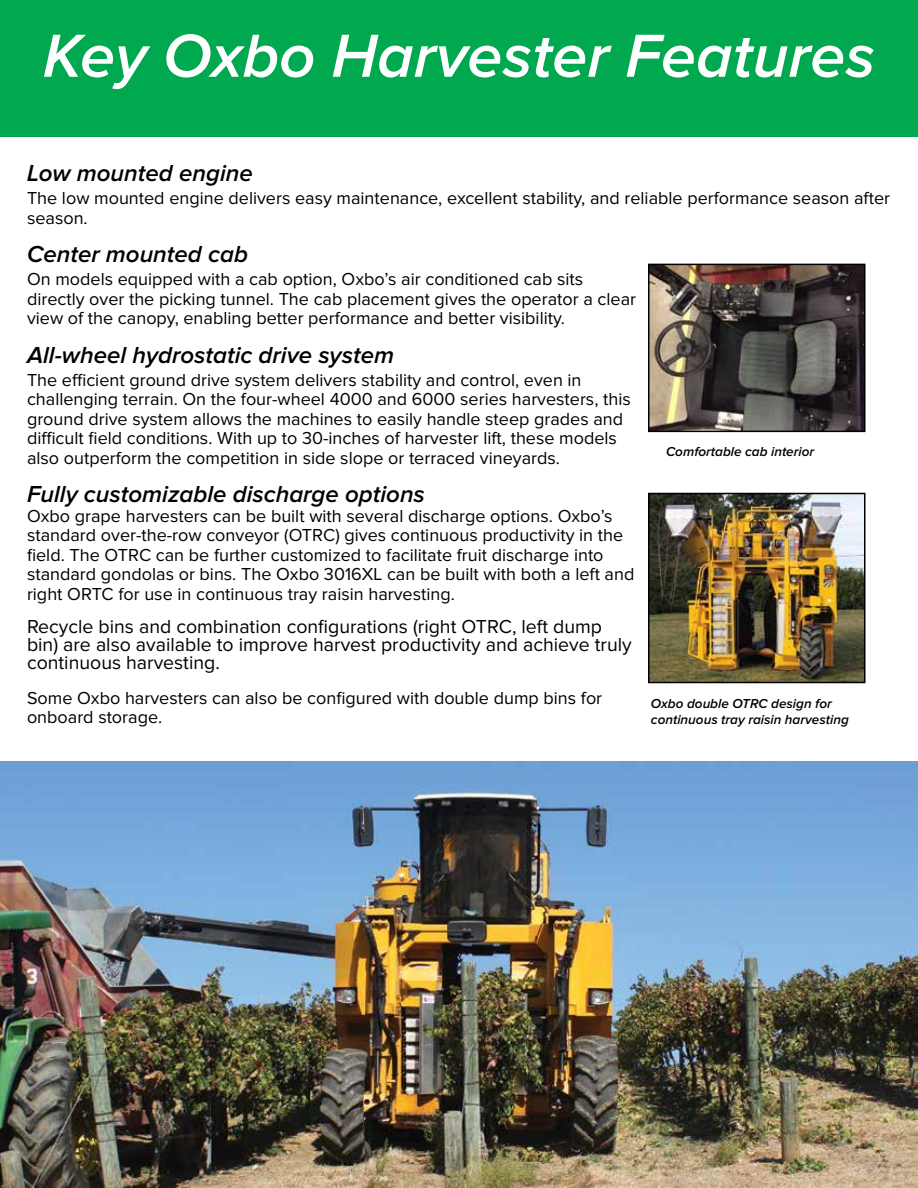
<style>
.page{position:relative;width:918px;height:1188px;background:#fff}
.page>*{position:absolute;margin:0;border:0;box-sizing:border-box;transform-origin:0 0}
.t1{font:italic 600 63px "Proxima Nova";color:#fff}
.t2{font:italic 600 24px "Proxima Nova";color:#000}
.t3{font:19.5px/18px "Proxima Nova";color:#000}
.t4{font:18px/19.5px "Proxima Nova";color:#000}
.t5{font:italic 600 13.5px/16.2px "Proxima Nova";color:#000}
</style>
<div class="page">
<div style="left:0;top:0;width:918px;height:136px;background:#00a850"></div>
<img style="left:651px;top:267px;width:212px;height:162px">
<div style="left:648px;top:264px;width:218px;height:168px;border:2px solid #000"></div>
<img style="left:651px;top:496px;width:212px;height:184px">
<div style="left:648px;top:493px;width:218px;height:190px;border:2px solid #000"></div>
<img style="left:0;top:761px;width:918px;height:427px">
<h1 class="t1" style="left:43px;top:27px;width:834px">Key Oxbo Harvester Features</h1>
<h2 class="t2" style="left:27px;top:162px;width:227px">Low mounted engine</h2>
<p class="t4" style="left:27px;top:189px;width:865px">The low mounted engine delivers easy maintenance, excellent stability, and reliable performance season after season.</p>
<h2 class="t2" style="left:27px;top:243px;width:222px">Center mounted cab</h2>
<p class="t4" style="left:27px;top:270px;width:611px">On models equipped with a cab option, Oxbo’s air conditioned cab sits directly over the picking tunnel. The cab placement gives the operator a clear view of the canopy, enabling better performance and better visibility.</p>
<h2 class="t2" style="left:27px;top:344px;width:369px">All-wheel hydrostatic drive system</h2>
<p class="t4" style="left:27px;top:371px;width:605px">The efficient ground drive system delivers stability and control, even in challenging terrain. On the four-wheel 4000 and 6000 series harvesters, this ground drive system allows the machines to easily handle steep grades and difficult field conditions. With up to 30-inches of harvester lift, these models also outperform the competition in side slope or terraced vineyards.</p>
<h2 class="t2" style="left:27px;top:483px;width:399px">Fully customizable discharge options</h2>
<p class="t4" style="left:27px;top:507px;width:609px">Oxbo grape harvesters can be built with several discharge options. Oxbo’s standard over-the-row conveyor (OTRC) gives continuous productivity in the field. The OTRC can be further customized to facilitate fruit discharge into standard gondolas or bins. The Oxbo 3016XL can be built with both a left and right ORTC for use in continuous tray raisin harvesting.</p>
<p class="t3" style="left:27px;top:619px;width:606px">Recycle bins and combination configurations (right OTRC, left dump bin) are also available to improve harvest productivity and achieve truly continuous harvesting.</p>
<p class="t4" style="left:27px;top:689px;width:577px">Some Oxbo harvesters can also be configured with double dump bins for onboard storage.</p>
<p class="t5" style="left:666px;top:444px;width:150px">Comfortable cab interior</p>
<p class="t5" style="left:651px;top:696px;width:199px">Oxbo double OTRC design for continuous tray raisin harvesting</p>
</div>
